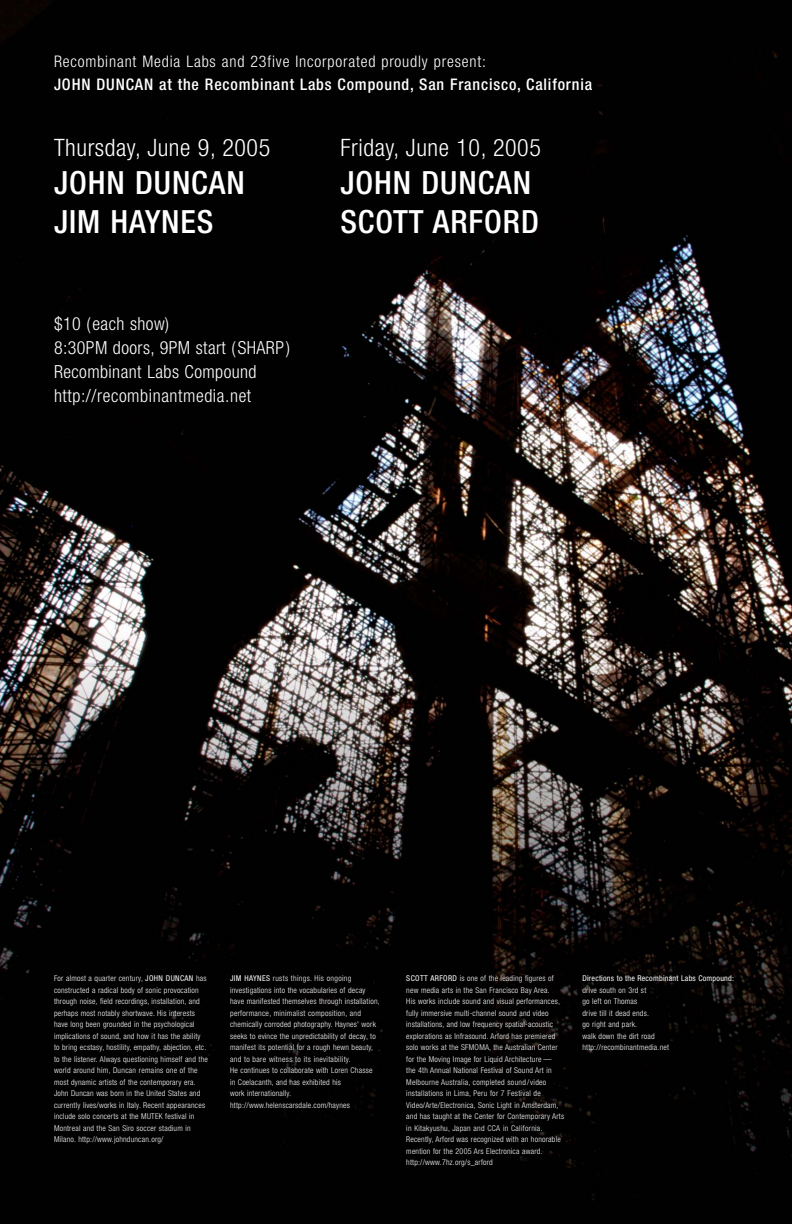
<style>
.page{position:relative;width:792px;height:1224px;background:#fff}
.page>*{position:absolute;margin:0;border:0;box-sizing:border-box;transform-origin:0 0}
.t1{font:500 condensed 32px/38.4px "Helvetica Neue";letter-spacing:.03em;color:#fff}
.t2{font:300 condensed 24px "Helvetica Neue";letter-spacing:.025em;color:#fff}
.t3{font:300 condensed 18px/24px "Helvetica Neue";letter-spacing:.025em;color:#fff}
.t4{font:500 condensed 16px "Helvetica Neue";letter-spacing:.055em;color:#fff}
.t5{font:300 condensed 16px "Helvetica Neue";letter-spacing:.055em;color:#fff}
.t6{font:300 condensed 8px/11.5px "Helvetica Neue";letter-spacing:.03em;color:#fff}
.t7{font:condensed 8px "Helvetica Neue";letter-spacing:.03em;color:#fff}
.s1{font-weight:400}
</style>
<div class="page">
<img style="left:0;top:0;width:792px;height:1224px">
<h3 class="t5" style="left:54px;top:56px;width:433px">Recombinant Media Labs and 23five Incorporated proudly present:</h3>
<h3 class="t4" style="left:54px;top:79px;width:540px">JOHN DUNCAN at the Recombinant Labs Compound, San Francisco, California</h3>
<h2 class="t2" style="left:54px;top:139px;width:218px">Thursday, June 9, 2005</h2>
<h1 class="t1" style="left:54px;top:166px;width:192px">JOHN DUNCAN<br>JIM HAYNES</h1>
<h3 class="t3" style="left:54px;top:314px;width:238px">$10 (each show)<br>8:30PM doors, 9PM start (SHARP)<br>Recombinant Labs Compound http://recombinantmedia.net</h3>
<h2 class="t2" style="left:340px;top:139px;width:202px">Friday, June 10, 2005</h2>
<h1 class="t1" style="left:340px;top:166px;width:200px">JOHN DUNCAN<br>SCOTT ARFORD</h1>
<p class="t6" style="left:54px;top:973px;width:155px">For almost a quarter century, <span class="s1">JOHN DUNCAN</span> has constructed a radical body of sonic provocation through noise, field recordings, installation, and perhaps most notably shortwave. His interests have long been grounded in the psychological implications of sound, and how it has the ability to bring ecstasy, hostility, empathy, abjection, etc. to the listener. Always questioning himself and the world around him, Duncan remains one of the most dynamic artists of the contemporary era.<br>John Duncan was born in the United States and currently lives/works in Italy. Recent appearances include solo concerts at the MUTEK festival in Montreal and the San Siro soccer stadium in Milano. http://www.johnduncan.org/</p>
<p class="t6" style="left:230px;top:973px;width:151px"><span class="s1">JIM HAYNES</span> rusts things. His ongoing investigations into the vocabularies of decay have manifested themselves through installation, performance, minimalist composition, and chemically corroded photography. Haynes' work seeks to evince the unpredictability of decay, to manifest its potential for a rough hewn beauty, and to bare witness to its inevitability.<br>He continues to collaborate with Loren Chasse<br>in Coelacanth, and has exhibited his<br>work internationally. http://www.helenscarsdale.com/haynes</p>
<p class="t6" style="left:406px;top:973px;width:159px"><span class="s1">SCOTT ARFORD</span> is one of the leading figures of new media arts in the San Francisco Bay Area.<br>His works include sound and visual performances, fully immersive multi-channel sound and video installations, and low frequency spatial-acoustic explorations as Infrasound. Arford has premiered solo works at the SFMOMA, the Australian Center for the Moving Image for Liquid Architecture —<br>the 4th Annual National Festival of Sound Art in Melbourne Australia, completed sound/video installations in Lima, Peru for 7 Festival de Video/Arte/Electronica, Sonic Light in Amsterdam, and has taught at the Center for Contemporary Arts in Kitakyushu, Japan and CCA in California.<br>Recently, Arford was recognized with an honorable mention for the 2005 Ars Electronica award. http://www.7hz.org/s_arford</p>
<p class="t7" style="left:582px;top:975px;width:153px">Directions to the Recombinant Labs Compound:</p>
<p class="t6" style="left:582px;top:985px;width:88px">drive south on 3rd st<br>go left on Thomas<br>drive till it dead ends.<br>go right and park.<br>walk down the dirt road http://recombinantmedia.net</p>
</div>
